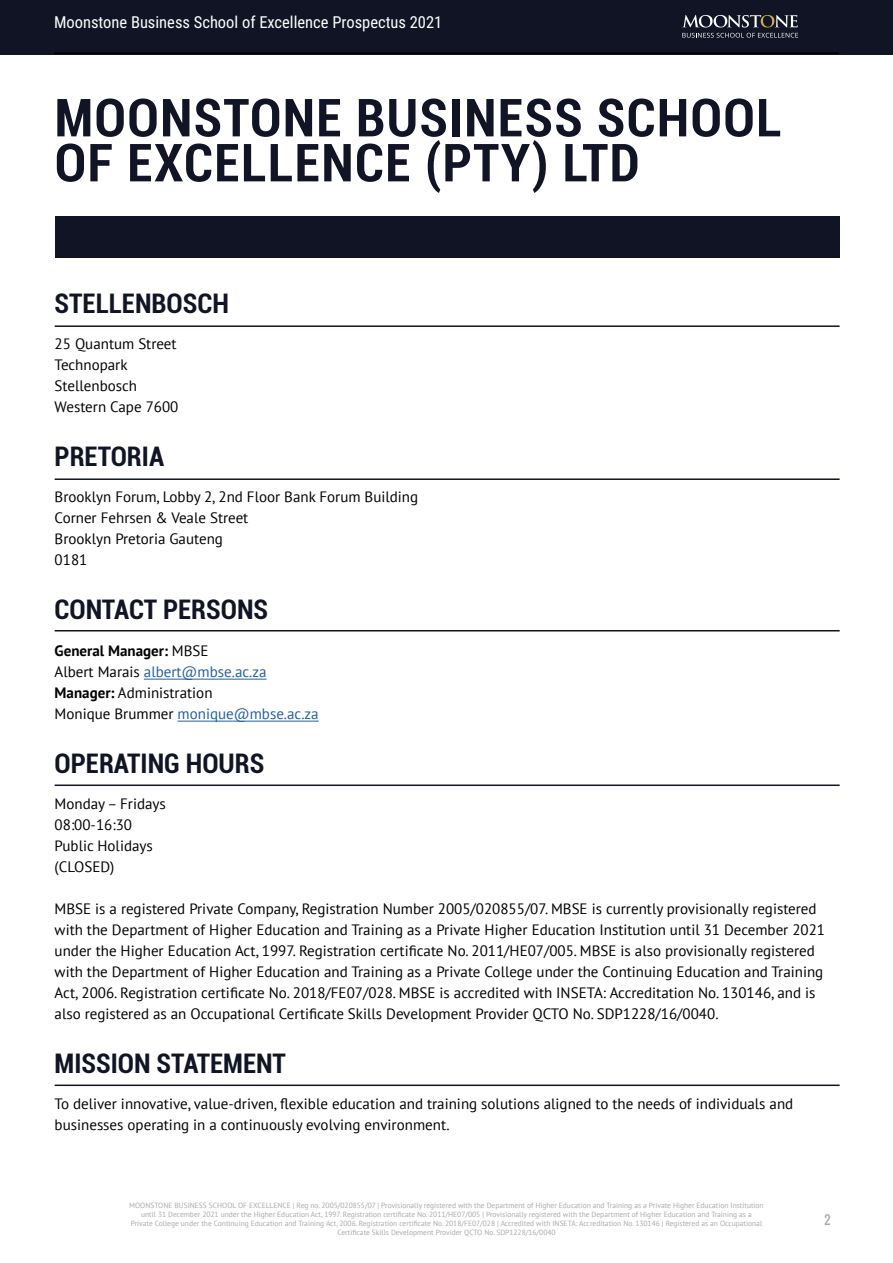
<style>
.page{position:relative;width:893px;height:1263px;background:#fff}
.page>*{position:absolute;margin:0;border:0;box-sizing:border-box;transform-origin:0 0}
.t1{font:700 condensed 52.5px/45px "Roboto";letter-spacing:.025em;color:#111425}
.t2{font:700 condensed 27px "Roboto";color:#111425}
.t3{font:16.5px "Roboto Condensed";color:#fff}
.t4{font:15px/21px "PT Sans";color:#000}
.t5{font:12px "Oswald";color:#a7a9ac}
.t6{font:7.5px/9px "PT Sans";color:#a7a9ac;text-align:center}
.s1{font-weight:700}
.s2{color:#215e9e}
</style>
<div class="page">
<div style="left:0;top:0;width:893px;height:54px;background:#111425"></div>
<svg style="left:682px;top:15px;width:116px;height:23px"></svg>
<hr style="left:54px;top:53px;width:785px;height:1px;background:#000">
<div style="left:55px;top:216px;width:785px;height:42px;background:#111425"></div>
<hr style="left:55px;top:325px;width:785px;height:2px;background:#111425">
<hr style="left:55px;top:478px;width:785px;height:2px;background:#111425">
<hr style="left:55px;top:630px;width:785px;height:1px;background:#111425">
<hr style="left:178px;top:721px;width:141px;height:1px;background:#215e9e">
<hr style="left:144px;top:679px;width:123px;height:1px;background:#215e9e">
<hr style="left:55px;top:784px;width:785px;height:2px;background:#111425">
<hr style="left:55px;top:1084px;width:785px;height:2px;background:#111425">
<p class="t3" style="left:54px;top:10px;width:390px">Moonstone Business School of Excellence Prospectus 2021</p>
<h1 class="t1" style="left:55px;top:93px;width:728px">MOONSTONE BUSINESS SCHOOL<br>OF EXCELLENCE (PTY) LTD</h1>
<h2 class="t2" style="left:55px;top:285px;width:176px">STELLENBOSCH</h2>
<p class="t4" style="left:55px;top:333px;width:125px">25 Quantum Street<br>Technopark<br>Stellenbosch<br>Western Cape 7600</p>
<h2 class="t2" style="left:55px;top:438px;width:111px">PRETORIA</h2>
<p class="t4" style="left:55px;top:486px;width:365px">Brooklyn Forum, Lobby 2, 2nd Floor Bank Forum Building<br>Corner Fehrsen &amp; Veale Street<br>Brooklyn Pretoria Gauteng<br>0181</p>
<h2 class="t2" style="left:55px;top:591px;width:215px">CONTACT PERSONS</h2>
<p class="t4" style="left:55px;top:639px;width:266px"><span class="s1">General Manager:</span> MBSE<br>Albert Marais <span class="s2">albert@mbse.ac.za<br></span><span class="s1">Manager:</span> Administration<br>Monique Brummer <span class="s2">monique@mbse.ac.za</span></p>
<h2 class="t2" style="left:55px;top:744px;width:211px">OPERATING HOURS</h2>
<p class="t4" style="left:55px;top:792px;width:113px">Monday – Fridays<br>08:00-16:30<br>Public Holidays (CLOSED)</p>
<p class="t4" style="left:55px;top:897px;width:772px">MBSE is a registered Private Company, Registration Number 2005/020855/07. MBSE is currently provisionally registered with the Department of Higher Education and Training as a Private Higher Education Institution until 31 December 2021 under the Higher Education Act, 1997. Registration certificate No. 2011/HE07/005. MBSE is also provisionally registered with the Department of Higher Education and Training as a Private College under the Continuing Education and Training Act, 2006. Registration certificate No. 2018/FE07/028. MBSE is accredited with INSETA: Accreditation No. 130146, and is also registered as an Occupational Certificate Skills Development Provider QCTO No. SDP1228/16/0040.</p>
<h2 class="t2" style="left:55px;top:1044px;width:233px">MISSION STATEMENT</h2>
<p class="t4" style="left:55px;top:1092px;width:740px">To deliver innovative, value-driven, flexible education and training solutions aligned to the needs of individuals and businesses operating in a continuously evolving environment.</p>
<p class="t6" style="left:129px;top:1200px;width:636px">MOONSTONE BUSINESS SCHOOL OF EXCELLENCE | Reg no. 2005/020855/07 | Provisionally registered with the Department of Higher Education and Training as a Private Higher Education Institution until 31 December 2021 under the Higher Education Act, 1997. Registration certificate No. 2011/HE07/005 | Provisionally registered with the Department of Higher Education and Training as a Private College under the Continuing Education and Training Act, 2006. Registration certificate No. 2018/FE07/028 | Accredited with INSETA: Accreditation No. 130146 | Registered as an Occupational Certificate Skills Development Provider QCTO No. SDP1228/16/0040</p>
<p class="t5" style="left:825px;top:1210px;width:7px">2</p>
</div>
